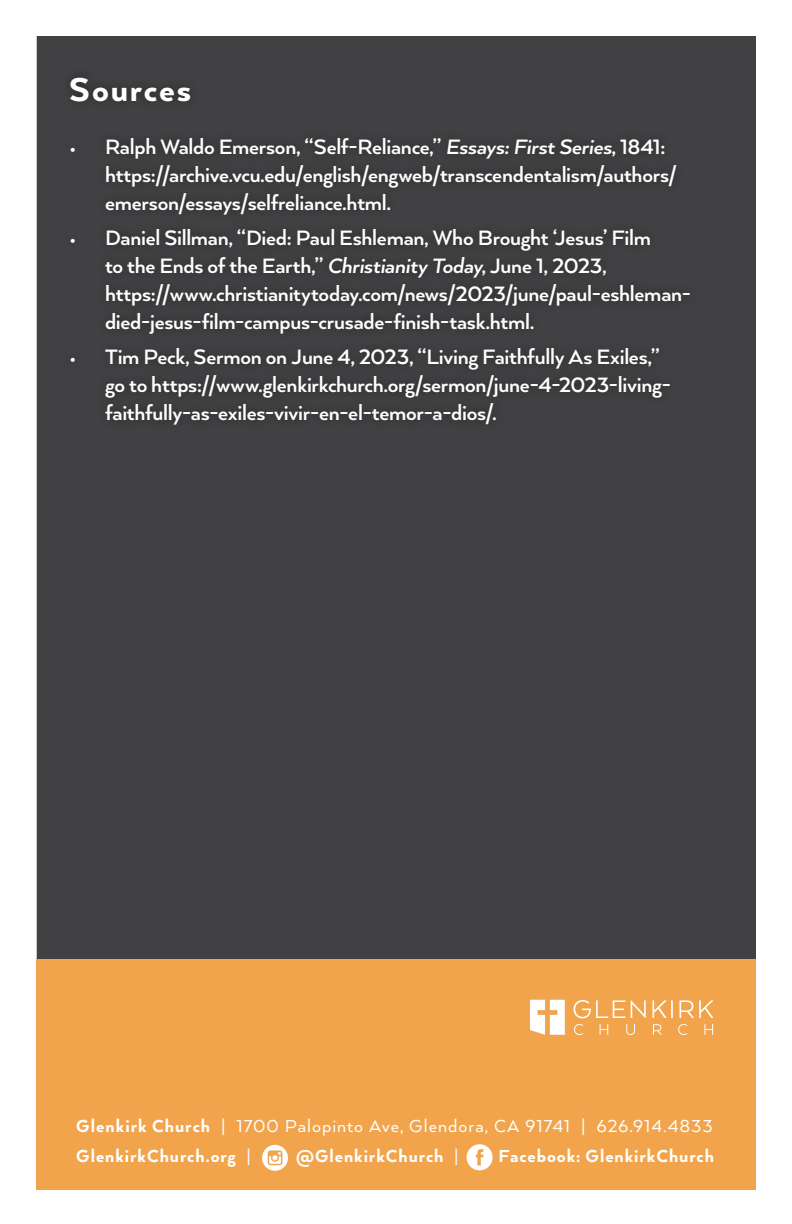
<style>
.page{position:relative;width:792px;height:1224px;background:#fff}
.page>*{position:absolute;margin:0;border:0;box-sizing:border-box;transform-origin:0 0}
.Header_1{font:800 38px "Arquitecta";letter-spacing:.045em;color:#fff}
.t1{font:700 24px/28px "Arquitecta";letter-spacing:-.01em;color:#fff}
.t2{font:20px "Arquitecta";letter-spacing:.045em;color:#fff}
.t3{font:800 20px "Arquitecta";letter-spacing:.045em;color:#fff}
.s1{font-style:italic}
.s2{font-weight:800}
.s3{font-weight:400}
</style>
<div class="page">
<div style="left:37px;top:36px;width:719px;height:923px;background:#414042"></div>
<div style="left:36px;top:959px;width:720px;height:230px;background:#f1a44b"></div>
<svg style="left:574px;top:1000px;width:51px;height:18px"></svg>
<svg style="left:631px;top:1000px;width:15px;height:18px"></svg>
<svg style="left:652px;top:1000px;width:21px;height:18px"></svg>
<svg style="left:679px;top:1000px;width:34px;height:18px"></svg>
<svg style="left:530px;top:1000px;width:35px;height:35px"></svg>
<svg style="left:574px;top:1024px;width:9px;height:11px"></svg>
<svg style="left:600px;top:1024px;width:8px;height:11px"></svg>
<svg style="left:626px;top:1024px;width:9px;height:11px"></svg>
<svg style="left:653px;top:1024px;width:9px;height:11px"></svg>
<svg style="left:678px;top:1024px;width:9px;height:11px"></svg>
<svg style="left:704px;top:1024px;width:9px;height:11px"></svg>
<svg style="left:467px;top:1144px;width:26px;height:26px"></svg>
<svg style="left:262px;top:1145px;width:26px;height:26px"></svg>
<div style="left:61px;top:66px;width:638px;height:368px;background:#3f3e40"></div>
<p class="Header_1" style="left:69px;top:65px;width:124px">Sources</p>
<p class="t1" style="left:105px;top:132px;width:574px;text-indent:-36px">• Ralph Waldo Emerson, “Self-Reliance,” <span class="s1">Essays: First Series</span>, 1841: https://archive.vcu.edu/english/engweb/transcendentalism/authors/ emerson/essays/selfreliance.html.</p>
<p class="t1" style="left:105px;top:223px;width:587px;text-indent:-36px">• Daniel Sillman, “Died: Paul Eshleman, Who Brought ‘Jesus’ Film<br>to the Ends of the Earth,” <span class="s1">Christianity Today</span>, June 1, 2023, https://www.christianitytoday.com/news/2023/june/paul-eshleman&shy;died-jesus-film-campus-crusade-finish-task.html.</p>
<p class="t1" style="left:105px;top:342px;width:567px;text-indent:-36px">• Tim Peck, Sermon on June 4, 2023, “Living Faithfully As Exiles,” go to https://www.glenkirkchurch.org/sermon/june-4-2023-living&shy;faithfully-as-exiles-vivir-en-el-temor-a-dios/.</p>
<p class="t2" style="left:76px;top:1114px;width:638px"><span class="s2">Glenkirk Church</span> | 1700 Palopinto Ave, Glendora, CA 91741 | 626.914.4833</p>
<p class="t3" style="left:76px;top:1144px;width:176px">GlenkirkChurch.org <span class="s3">|</span></p>
<p class="t3" style="left:296px;top:1144px;width:164px">@GlenkirkChurch <span class="s3">|</span></p>
<p class="t3" style="left:498px;top:1144px;width:217px">Facebook: GlenkirkChurch</p>
</div>
